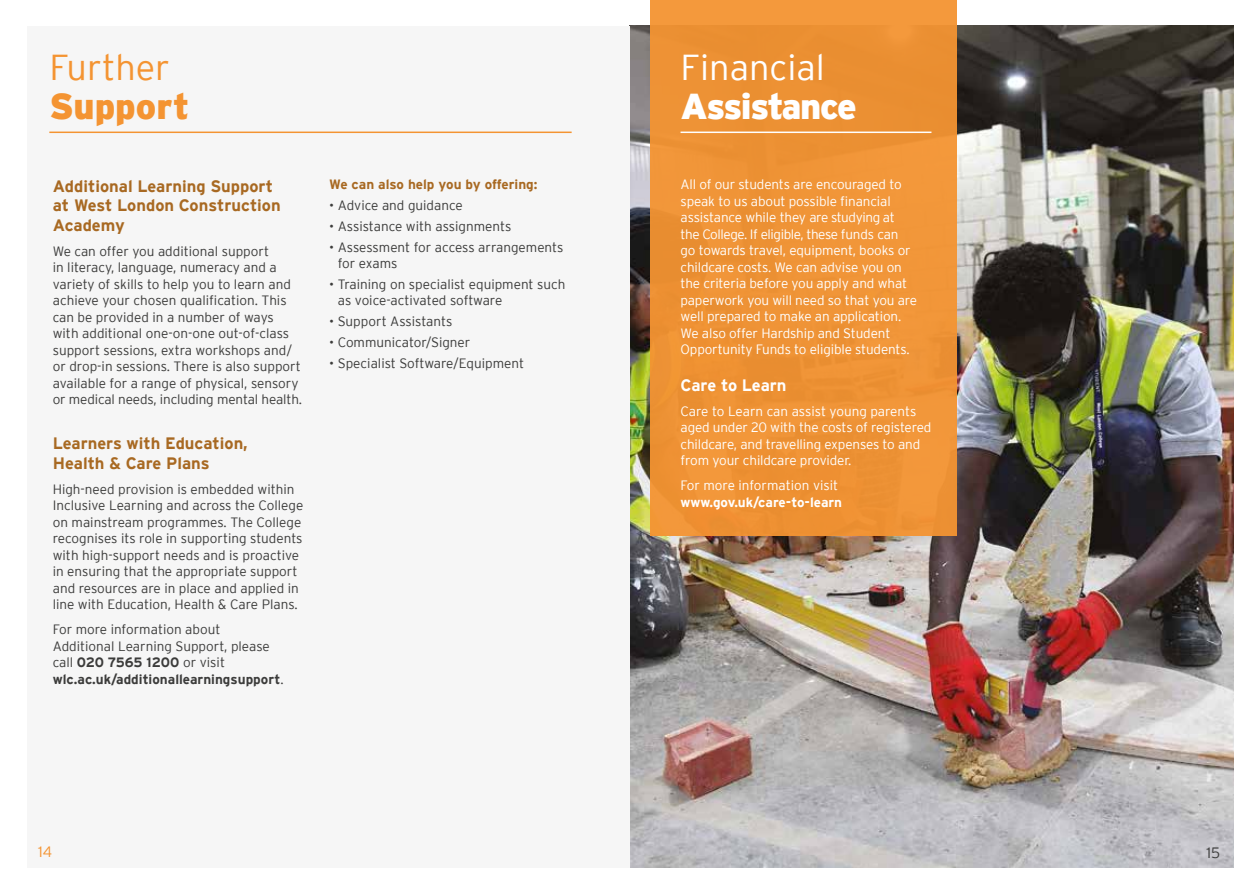
<style>
.page{position:relative;width:1259px;height:893px;background:#fff}
.page>*{position:absolute;margin:0;border:0;box-sizing:border-box;transform-origin:0 0}
.t1{font:900 36px "Interstate";letter-spacing:-.04em;color:#fff}
.t2{font:300 36px "Interstate";color:#fff}
.t3{font:300 36px "Interstate";color:#f49432}
.t4{font:900 36px "Interstate";color:#f49432}
.t5{font:700 16.5px/19.5px "Interstate";color:#a86922}
.t6{font:700 16.5px "Interstate";letter-spacing:-.01em;color:#fff}
.t7{font:300 15px "Interstate";color:#3c3c3b}
.t8{font:300 15px "Interstate";color:#f49432}
.t9{font:300 13.5px/16.5px "Interstate";color:#3c3c3b}
.t10{font:300 13.5px/16.5px "Interstate";letter-spacing:-.01em;color:#fff}
.t11{font:700 13.5px "Interstate";color:#a86922}
.t12{font:700 13.5px "Interstate";color:#fff}
.s1{font-weight:700}
</style>
<div class="page">
<img style="left:630px;top:26px;width:603px;height:841px">
<div style="left:651px;top:0;width:306px;height:535px;background:#f49432"></div>
<hr style="left:680px;top:132px;width:251px;height:1px;background:#fff">
<div style="left:27px;top:26px;width:602px;height:841px;background:#f6f6f6"></div>
<hr style="left:49px;top:132px;width:522px;height:1px;background:#f49432">
<h1 class="t3" style="left:49px;top:48px;width:122px">Further</h1>
<h1 class="t4" style="left:49px;top:87px;width:141px">Support</h1>
<h1 class="t2" style="left:680px;top:48px;width:146px">Financial</h1>
<h1 class="t1" style="left:680px;top:87px;width:178px">Assistance</h1>
<p class="t5" style="left:53px;top:176px;width:229px">Additional Learning Support at West London Construction<br>Academy</p>
<p class="t9" style="left:53px;top:243px;width:251px">We can offer you additional support<br>in literacy, language, numeracy and a variety of skills to help you to learn and achieve your chosen qualification. This can be provided in a number of ways with additional one-on-one out-of-class support sessions, extra workshops and/ or drop-in sessions. There is also support available for a range of physical, sensory or medical needs, including mental health.</p>
<p class="t5" style="left:53px;top:434px;width:196px">Learners with Education,<br>Health &amp; Care Plans</p>
<p class="t9" style="left:53px;top:481px;width:252px">High-need provision is embedded within Inclusive Learning and across the College on mainstream programmes. The College recognises its role in supporting students with high-support needs and is proactive in ensuring that the appropriate support and resources are in place and applied in line with Education, Health &amp; Care Plans.</p>
<p class="t9" style="left:53px;top:621px;width:232px">For more information about Additional Learning Support, please call <span class="s1">020 7565 1200</span> or visit <span class="s1">wlc.ac.uk/additionallearningsupport</span>.</p>
<p class="t11" style="left:329px;top:177px;width:210px">We can also help you by offering:</p>
<p class="t9" style="left:329px;top:197px;width:135px">• Advice and guidance</p>
<p class="t9" style="left:329px;top:218px;width:184px">• Assistance with assignments</p>
<p class="t9" style="left:338px;top:239px;width:227px;text-indent:-9px">• Assessment for access arrangements for exams</p>
<p class="t9" style="left:338px;top:276px;width:229px;text-indent:-9px">• Training on specialist equipment such as voice-activated software</p>
<p class="t9" style="left:329px;top:313px;width:125px">• Support Assistants</p>
<p class="t9" style="left:329px;top:334px;width:143px">• Communicator/Signer</p>
<p class="t9" style="left:329px;top:355px;width:196px">• Specialist Software/Equipment</p>
<p class="t10" style="left:680px;top:176px;width:238px">All of our students are encouraged to speak to us about possible financial assistance while they are studying at the College. If eligible, these funds can<br>go towards travel, equipment, books or childcare costs. We can advise you on the criteria before you apply and what paperwork you will need so that you are well prepared to make an application.<br>We also offer Hardship and Student Opportunity Funds to eligible students.</p>
<p class="t6" style="left:680px;top:376px;width:108px">Care to Learn</p>
<p class="t10" style="left:680px;top:403px;width:252px">Care to Learn can assist young parents aged under 20 with the costs of registered childcare, and travelling expenses to and from your childcare provider.</p>
<p class="t10" style="left:680px;top:477px;width:159px">For more information visit</p>
<p class="t12" style="left:680px;top:495px;width:163px">www.gov.uk/care-to-learn</p>
<p class="t8" style="left:38px;top:843px;width:16px">14</p>
<p class="t7" style="left:1206px;top:845px;width:15px">15</p>
</div>
